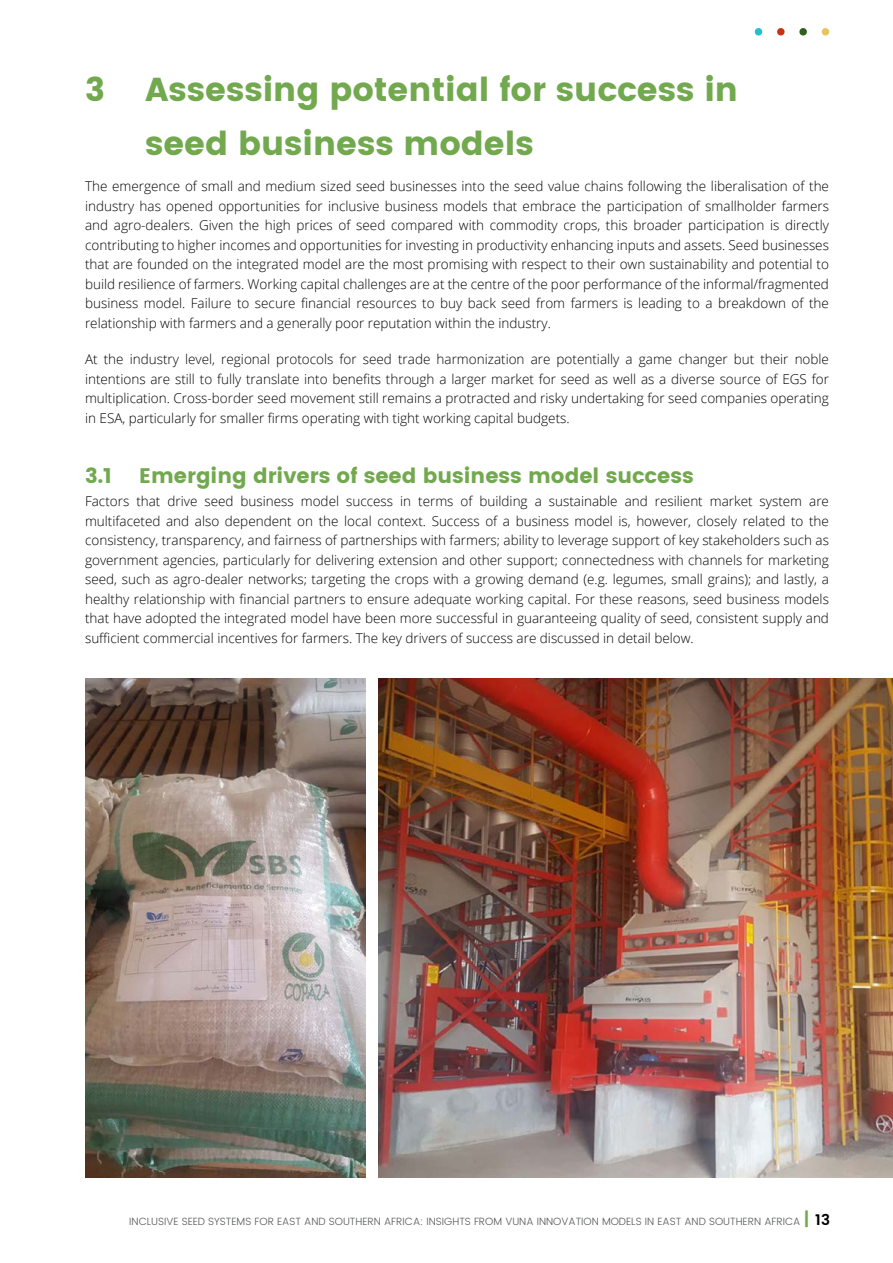
<style>
.page{position:relative;width:893px;height:1263px;background:#fff}
.page>*{position:absolute;margin:0;border:0;box-sizing:border-box;transform-origin:0 0}
.t1{font:33px/54.3px "Poppins";color:#72a84e}
.t2{font:21px "Poppins";color:#72a84e}
.Body_text{font:300 13.5px/19.5px "Open Sans";color:#000;text-align:justify}
.t3{font:300 10.5px "Poppins";color:#58595b}
.s1{font-weight:600;font-size:18px;color:#72a84e}
.s2{font-weight:600;font-size:15px;color:#000}
</style>
<div class="page">
<img style="left:378px;top:678px;width:515px;height:500px">
<img style="left:85px;top:678px;width:281px;height:500px">
<svg style="left:755px;top:28px;width:7px;height:8px"></svg>
<svg style="left:799px;top:28px;width:8px;height:8px"></svg>
<svg style="left:777px;top:28px;width:7px;height:8px"></svg>
<svg style="left:822px;top:28px;width:7px;height:8px"></svg>
<h1 class="t1" style="left:145px;top:62px;width:594px;text-indent:-60px">3 Assessing potential for success in seed business models</h1>
<p class="Body_text" style="left:85px;top:176px;width:745px">The emergence of small and medium sized seed businesses into the seed value chains following the liberalisation of the industry has opened opportunities for inclusive business models that embrace the participation of smallholder farmers and agro-dealers. Given the high prices of seed compared with commodity crops, this broader participation is directly contributing to higher incomes and opportunities for investing in productivity enhancing inputs and assets. Seed businesses that are founded on the integrated model are the most promising with respect to their own sustainability and potential to build resilience of farmers. Working capital challenges are at the centre of the poor performance of the informal/fragmented business model. Failure to secure financial resources to buy back seed from farmers is leading to a breakdown of the relationship with farmers and a generally poor reputation within the industry.</p>
<p class="Body_text" style="left:85px;top:349px;width:745px">At the industry level, regional protocols for seed trade harmonization are potentially a game changer but their noble intentions are still to fully translate into benefits through a larger market for seed as well as a diverse source of EGS for multiplication. Cross-border seed movement still remains a protracted and risky undertaking for seed companies operating in ESA, particularly for smaller firms operating with tight working capital budgets.</p>
<h2 class="t2" style="left:85px;top:463px;width:28px">3.1</h2>
<h2 class="t2" style="left:139px;top:463px;width:556px">Emerging drivers of seed business model success</h2>
<p class="Body_text" style="left:85px;top:491px;width:745px">Factors that drive seed business model success in terms of building a sustainable and resilient market system are multifaceted and also dependent on the local context. Success of a business model is, however, closely related to the consistency, transparency, and fairness of partnerships with farmers; ability to leverage support of key stakeholders such as government agencies, particularly for delivering extension and other support; connectedness with channels for marketing seed, such as agro-dealer networks; targeting the crops with a growing demand (e.g. legumes, small grains); and lastly, a healthy relationship with financial partners to ensure adequate working capital. For these reasons, seed business models that have adopted the integrated model have been more successful in guaranteeing quality of seed, consistent supply and sufficient commercial incentives for farmers. The key drivers of success are discussed in detail below.</p>
<p class="t3" style="left:129px;top:1213px;width:702px">INCLUSIVE SEED SYSTEMS FOR EAST AND SOUTHERN AFRICA: INSIGHTS FROM VUNA INNOVATION MODELS IN EAST AND SOUTHERN AFRICA <span class="s1">|</span> <span class="s2">13</span></p>
</div>
